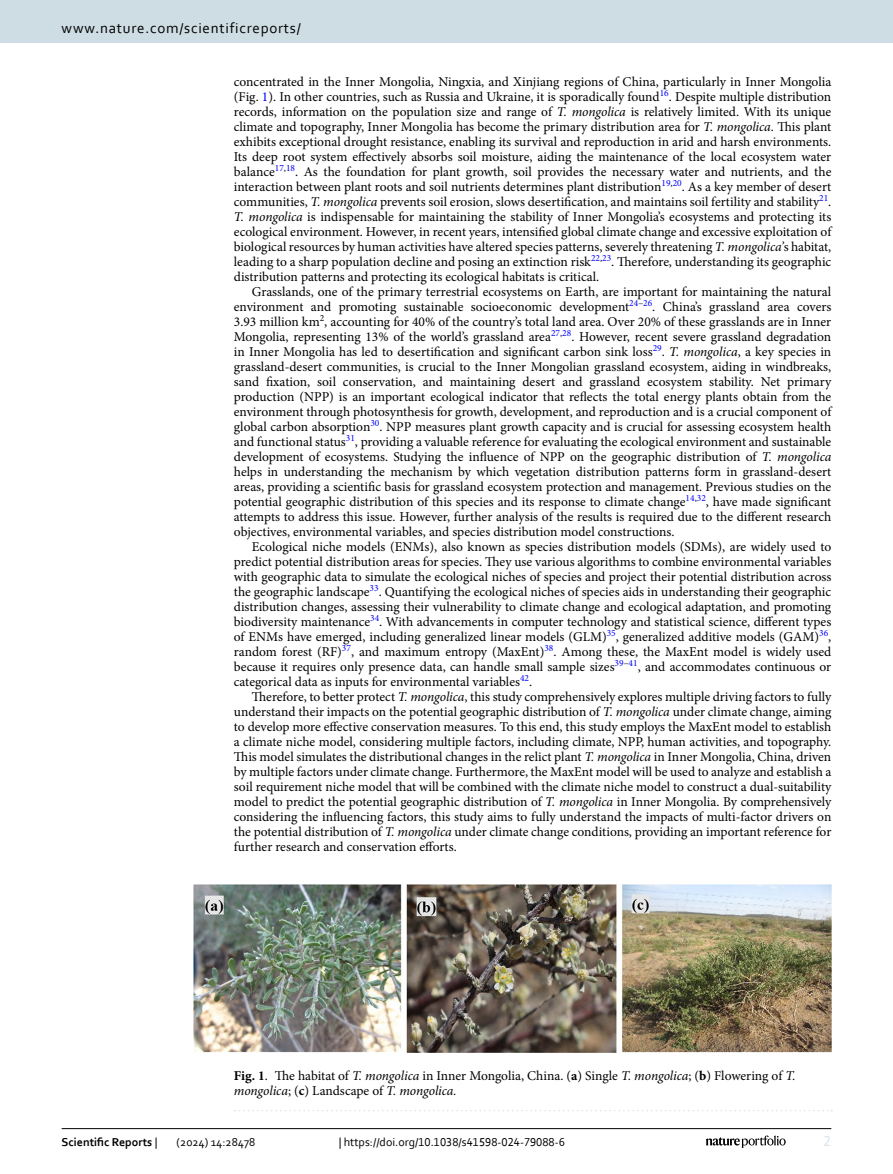
<style>
.page{position:relative;width:893px;height:1174px;background:#fff}
.page>*{position:absolute;margin:0;border:0;box-sizing:border-box;transform-origin:0 0}
.t1{font:15px "Corbel";letter-spacing:.05em;color:#000}
.t2{font:15px "Corbel";color:#d9e4eb}
.Body_Text_Indent{font:13.5px/15px "Minion Pro";color:#000;text-align:justify}
.Figure_Caption{font:13.5px/15px "Minion Pro";letter-spacing:-.005em;color:#000}
.t3{font:12px "Corbel";color:#000}
.t4{font:700 12px "Corbel";color:#000}
.s1{color:#00f}
.s2{font-style:italic}
.s3{font-weight:700}
.s4{font-weight:400}
</style>
<div class="page">
<img style="left:193px;top:884px;width:638px;height:168px">
<svg style="left:235px;top:1110px;width:597px;height:1px"></svg>
<hr style="left:62px;top:1128px;width:769px;height:1px;background:#000">
<svg style="left:706px;top:1135px;width:80px;height:12px"></svg>
<div style="left:0;top:0;width:893px;height:43px;background:#cedde4"></div>
<p class="t1" style="left:62px;top:18px;width:241px">www.nature.com/scientificreports/</p>
<p class="Body_Text_Indent" style="left:234px;top:74px;width:599px">concentrated in the Inner Mongolia, Ningxia, and Xinjiang regions of China, particularly in Inner Mongolia (Fig. <span class="s1">1</span>). In other countries, such as Russia and Ukraine, it is sporadically found<sup>16</sup>. Despite multiple distribution records, information on the population size and range of <span class="s2">T. mongolica</span> is relatively limited. With its unique climate and topography, Inner Mongolia has become the primary distribution area for <span class="s2">T. mongolica</span>. This plant exhibits exceptional drought resistance, enabling its survival and reproduction in arid and harsh environments.<br>Its deep root system effectively absorbs soil moisture, aiding the maintenance of the local ecosystem water balance<sup>17</sup><sup>,</sup><sup>18</sup>. As the foundation for plant growth, soil provides the necessary water and nutrients, and the interaction between plant roots and soil nutrients determines plant distribution<sup>19</sup><sup>,</sup><sup>20</sup>. As a key member of desert communities, <span class="s2">T. mongolica</span> prevents soil erosion, slows desertification, and maintains soil fertility and stability<sup>21</sup>.<br><span class="s2">T. mongolica</span> is indispensable for maintaining the stability of Inner Mongolia’s ecosystems and protecting its ecological environment. However, in recent years, intensified global climate change and excessive exploitation of biological resources by human activities have altered species patterns, severely threatening <span class="s2">T. mongolica’</span>s habitat, leading to a sharp population decline and posing an extinction risk<sup>22</sup><sup>,</sup><sup>23</sup>. Therefore, understanding its geographic distribution patterns and protecting its ecological habitats is critical.</p>
<p class="Body_Text_Indent" style="left:234px;top:284px;width:599px;text-indent:18px">Grasslands, one of the primary terrestrial ecosystems on Earth, are important for maintaining the natural environment and promoting sustainable socioeconomic development<sup>24</sup><sup>–</sup><sup>26</sup>. China’s grassland area covers 3.93 million km<sup>2</sup>, accounting for 40% of the country’s total land area. Over 20% of these grasslands are in Inner Mongolia, representing 13% of the world’s grassland area<sup>27</sup><sup>,</sup><sup>28</sup>. However, recent severe grassland degradation in Inner Mongolia has led to desertification and significant carbon sink loss<sup>29</sup>. <span class="s2">T. mongolica</span>, a key species in grassland-desert communities, is crucial to the Inner Mongolian grassland ecosystem, aiding in windbreaks, sand fixation, soil conservation, and maintaining desert and grassland ecosystem stability. Net primary production (NPP) is an important ecological indicator that reflects the total energy plants obtain from the environment through photosynthesis for growth, development, and reproduction and is a crucial component of global carbon absorption<sup>30</sup>. NPP measures plant growth capacity and is crucial for assessing ecosystem health and functional status<sup>31</sup>, providing a valuable reference for evaluating the ecological environment and sustainable development of ecosystems. Studying the influence of NPP on the geographic distribution of <span class="s2">T. mongolica </span>helps in understanding the mechanism by which vegetation distribution patterns form in grassland-desert areas, providing a scientific basis for grassland ecosystem protection and management. Previous studies on the potential geographic distribution of this species and its response to climate change<sup>14</sup><sup>,</sup><sup>32</sup>, have made significant attempts to address this issue. However, further analysis of the results is required due to the different research objectives, environmental variables, and species distribution model constructions.</p>
<p class="Body_Text_Indent" style="left:234px;top:539px;width:599px;text-indent:18px">Ecological niche models (ENMs), also known as species distribution models (SDMs), are widely used to predict potential distribution areas for species. They use various algorithms to combine environmental variables with geographic data to simulate the ecological niches of species and project their potential distribution across the geographic landscape<sup>33</sup>. Quantifying the ecological niches of species aids in understanding their geographic distribution changes, assessing their vulnerability to climate change and ecological adaptation, and promoting biodiversity maintenance<sup>34</sup>. With advancements in computer technology and statistical science, different types of ENMs have emerged, including generalized linear models (GLM)<sup>35</sup>, generalized additive models (GAM)<sup>36</sup>, random forest (RF)<sup>37</sup>, and maximum entropy (MaxEnt)<sup>38</sup>. Among these, the MaxEnt model is widely used because it requires only presence data, can handle small sample sizes<sup>39</sup><sup>–</sup><sup>41</sup>, and accommodates continuous or categorical data as inputs for environmental variables<sup>42</sup>.</p>
<p class="Body_Text_Indent" style="left:234px;top:689px;width:599px;text-indent:18px">Therefore, to better protect <span class="s2">T. mongolica</span>, this study comprehensively explores multiple driving factors to fully understand their impacts on the potential geographic distribution of <span class="s2">T. mongolica</span> under climate change, aiming to develop more effective conservation measures. To this end, this study employs the MaxEnt model to establish a climate niche model, considering multiple factors, including climate, NPP, human activities, and topography.<br>This model simulates the distributional changes in the relict plant <span class="s2">T. mongolica</span> in Inner Mongolia, China, driven by multiple factors under climate change. Furthermore, the MaxEnt model will be used to analyze and establish a soil requirement niche model that will be combined with the climate niche model to construct a dual-suitability model to predict the potential geographic distribution of <span class="s2">T. mongolica</span> in Inner Mongolia. By comprehensively considering the influencing factors, this study aims to fully understand the impacts of multi-factor drivers on the potential distribution of <span class="s2">T. mongolica</span> under climate change conditions, providing an important reference for further research and conservation efforts.</p>
<p class="Figure_Caption" style="left:234px;top:1068px;width:563px"><span class="s3">Fig. 1</span>. The habitat of <span class="s2">T. mongolica</span> in Inner Mongolia, China. (<span class="s3">a</span>) Single <span class="s2">T. mongolica</span>; (<span class="s3">b</span>) Flowering of <span class="s2">T. mongolica</span>; (<span class="s3">c</span>) Landscape of <span class="s2">T. mongolica.</span></p>
<p class="t4" style="left:62px;top:1134px;width:97px">Scientific Reports <span class="s4">|</span></p>
<p class="t3" style="left:177px;top:1134px;width:80px">(2024) 14:28478</p>
<p class="t3" style="left:339px;top:1134px;width:228px">| https://doi.org/10.1038/s41598-024-79088-6</p>
<p class="t2" style="left:824px;top:1132px;width:9px">2</p>
</div>
